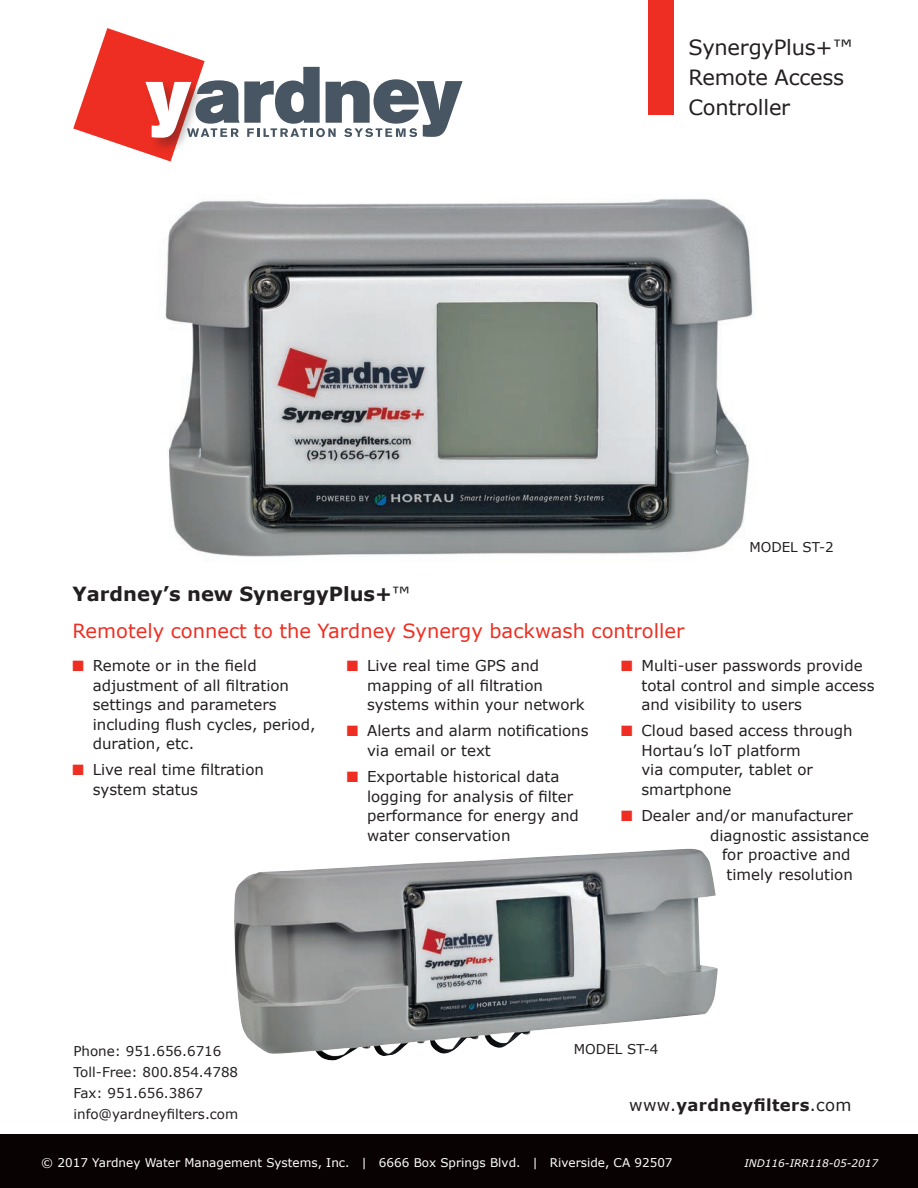
<style>
.page{position:relative;width:918px;height:1188px;background:#fff}
.page>*{position:absolute;margin:0;border:0;box-sizing:border-box;transform-origin:0 0}
.t1{font:21px/30px "Verdana";letter-spacing:-.01em;color:#231f20}
.t2{font:19.5px/36.8px "Verdana";color:#ee2e22}
.t3{font:700 16.5px "Verdana";letter-spacing:.02em;color:#231f20}
.t4{font:15px/19.5px "Verdana";color:#231f20}
.t5{font:13.5px/21px "Verdana";color:#231f20}
.t6{font:12px "Verdana";color:#fff}
.t7{font:italic 10.5px "Verdana";color:#fff}
.s1{font-weight:700;color:#231f20}
.s2{color:#231f20}
.s3{color:#ee2e22}
.s4{font-weight:400}
</style>
<div class="page">
<img style="left:165px;top:199px;width:588px;height:358px">
<img style="left:234px;top:849px;width:484px;height:212px">
<div style="left:648px;top:0;width:26px;height:115px;background:#ee2e22"></div>
<svg style="left:73px;top:28px;width:390px;height:134px"></svg>
<div style="left:0;top:1134px;width:918px;height:54px;background:#080302"></div>
<h1 class="t1" style="left:689px;top:32px;width:166px">SynergyPlus+™<br>Remote Access<br>Controller</h1>
<p class="t5" style="left:749px;top:537px;width:86px">MODEL ST-2</p>
<h2 class="t2" style="left:73px;top:576px;width:613px"><span class="s1">Yardney’s new SynergyPlus+</span><span class="s2">™<br></span>Remotely connect to the Yardney Synergy backwash controller</h2>
<p class="t4" style="left:93px;top:656px;width:224px;text-indent:-20px"><span class="s3">■</span> Remote or in the field adjustment of all filtration settings and parameters including flush cycles, period, duration, etc.</p>
<p class="t4" style="left:93px;top:760px;width:173px;text-indent:-20px"><span class="s3">■</span> Live real time filtration system status</p>
<p class="t4" style="left:367px;top:656px;width:219px;text-indent:-20px"><span class="s3">■</span> Live real time GPS and mapping of all filtration systems within your network</p>
<p class="t4" style="left:367px;top:721px;width:223px;text-indent:-20px"><span class="s3">■</span> Alerts and alarm notifications via email or text</p>
<p class="t4" style="left:367px;top:767px;width:213px;text-indent:-20px"><span class="s3">■</span> Exportable historical data logging for analysis of filter performance for energy and water conservation</p>
<p class="t4" style="left:641px;top:656px;width:235px;text-indent:-20px"><span class="s3">■</span> Multi-user passwords provide total control and simple access and visibility to users</p>
<p class="t4" style="left:641px;top:721px;width:213px;text-indent:-20px"><span class="s3">■</span> Cloud based access through<br>Hortau’s loT platform<br>via computer, tablet or smartphone</p>
<p class="t4" style="left:621px;top:806px;width:233px"><span class="s3">■</span> Dealer and/or manufacturer</p>
<p class="t4" style="left:710px;top:826px;width:161px">diagnostic assistance</p>
<p class="t4" style="left:722px;top:845px;width:130px">for proactive and</p>
<p class="t4" style="left:727px;top:865px;width:128px">timely resolution</p>
<p class="t5" style="left:73px;top:1041px;width:166px">Phone: 951.656.6716<br>Toll-Free: 800.854.4788<br>Fax: 951.656.3867 info@yardneyfilters.com</p>
<p class="t5" style="left:574px;top:1038px;width:86px">MODEL ST-4</p>
<p class="t3" style="left:629px;top:1094px;width:224px"><span class="s4">www.</span>yardneyfilters<span class="s4">.com</span></p>
<p class="t6" style="left:41px;top:1155px;width:633px">© 2017 Yardney Water Management Systems, Inc. | 6666 Box Springs Blvd. | Riverside, CA 92507</p>
<p class="t7" style="left:745px;top:1156px;width:135px">IND116-IRR118-05-2017</p>
</div>
